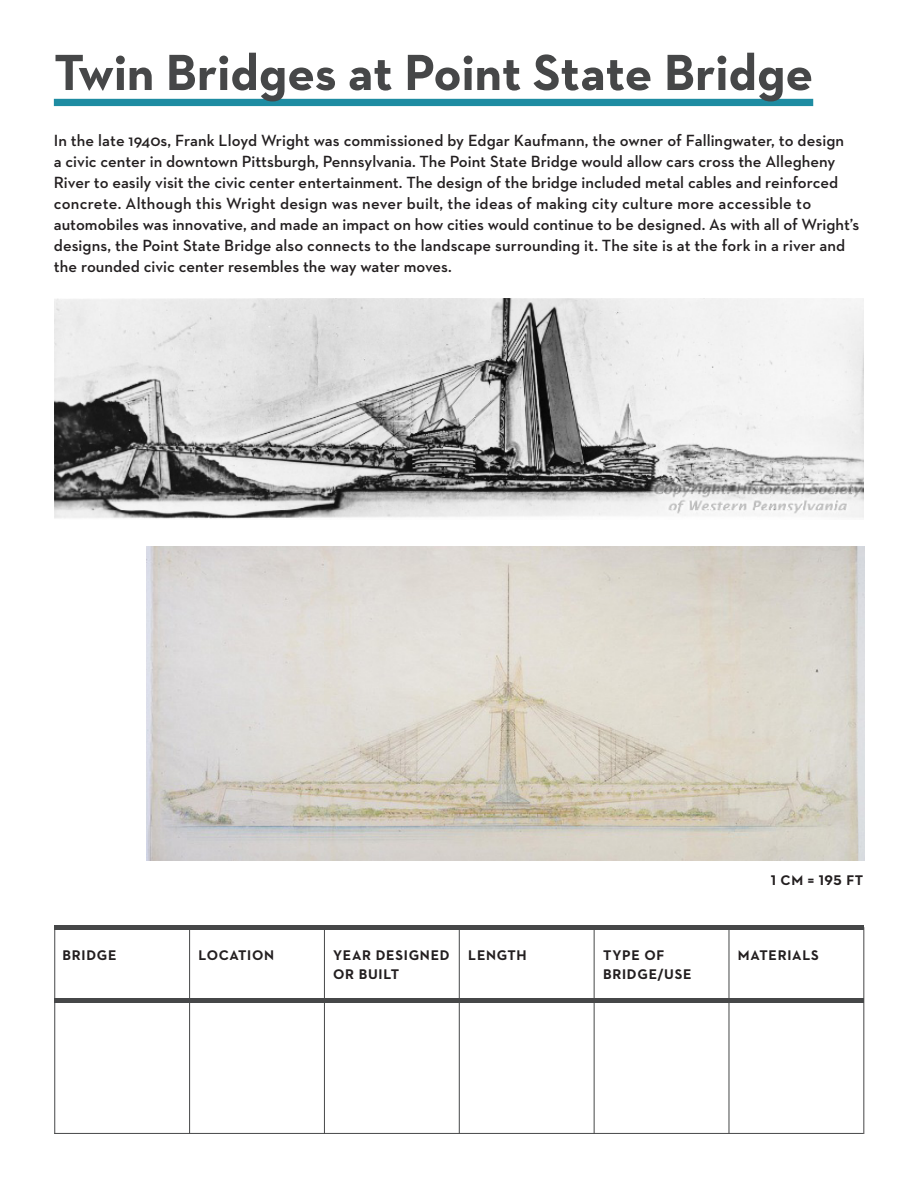
<style>
.page{position:relative;width:918px;height:1188px;background:#fff}
.page>*{position:absolute;margin:0;border:0;box-sizing:border-box;transform-origin:0 0}
.t1{font:700 51.75px "Neutraface 2 Text";color:#464748}
.t2{font:600 16.5px/21px "Neutraface 2 Text";color:#231f20}
.t3{font:700 14.25px/19.5px "Neutraface 2 Text";letter-spacing:.05em;color:#231f20}
</style>
<div class="page">
<div style="left:54px;top:99px;width:759px;height:7px;background:#1e8ca2"></div>
<hr style="left:54px;top:925px;width:810px;height:4px;background:#464748">
<hr style="left:54px;top:999px;width:810px;height:4px;background:#464748">
<hr style="left:189px;top:929px;width:1px;height:205px;background:#464748">
<hr style="left:594px;top:929px;width:1px;height:205px;background:#464748">
<hr style="left:459px;top:929px;width:1px;height:205px;background:#464748">
<hr style="left:863px;top:927px;width:1px;height:207px;background:#464748">
<hr style="left:54px;top:929px;width:1px;height:205px;background:#464748">
<hr style="left:54px;top:1133px;width:810px;height:1px;background:#464748">
<hr style="left:324px;top:929px;width:1px;height:205px;background:#464748">
<hr style="left:729px;top:929px;width:1px;height:205px;background:#464748">
<img style="left:146px;top:547px;width:718px;height:313px">
<img style="left:54px;top:299px;width:810px;height:220px">
<h1 class="t1" style="left:54px;top:52px;width:761px">Twin Bridges at Point State Bridge</h1>
<p class="t2" style="left:54px;top:131px;width:807px">In the late 1940s, Frank Lloyd Wright was commissioned by Edgar Kaufmann, the owner of Fallingwater, to design<br>a civic center in downtown Pittsburgh, Pennsylvania. The Point State Bridge would allow cars cross the Allegheny River to easily visit the civic center entertainment. The design of the bridge included metal cables and reinforced concrete. Although this Wright design was never built, the ideas of making city culture more accessible to automobiles was innovative, and made an impact on how cities would continue to be designed. As with all of Wright’s designs, the Point State Bridge also connects to the landscape surrounding it. The site is at the fork in a river and the rounded civic center resembles the way water moves.</p>
<p class="t3" style="left:771px;top:870px;width:94px">1 CM = 195 FT</p>
<p class="t3" style="left:63px;top:946px;width:55px">BRIDGE</p>
<p class="t3" style="left:199px;top:946px;width:77px">LOCATION</p>
<p class="t3" style="left:468px;top:946px;width:60px">LENGTH</p>
<p class="t3" style="left:603px;top:946px;width:90px">TYPE OF<br>BRIDGE/USE</p>
<p class="t3" style="left:333px;top:946px;width:118px">YEAR DESIGNED</p>
<p class="t3" style="left:738px;top:946px;width:82px">MATERIALS</p>
<p class="t3" style="left:333px;top:966px;width:68px">OR BUILT</p>
</div>
